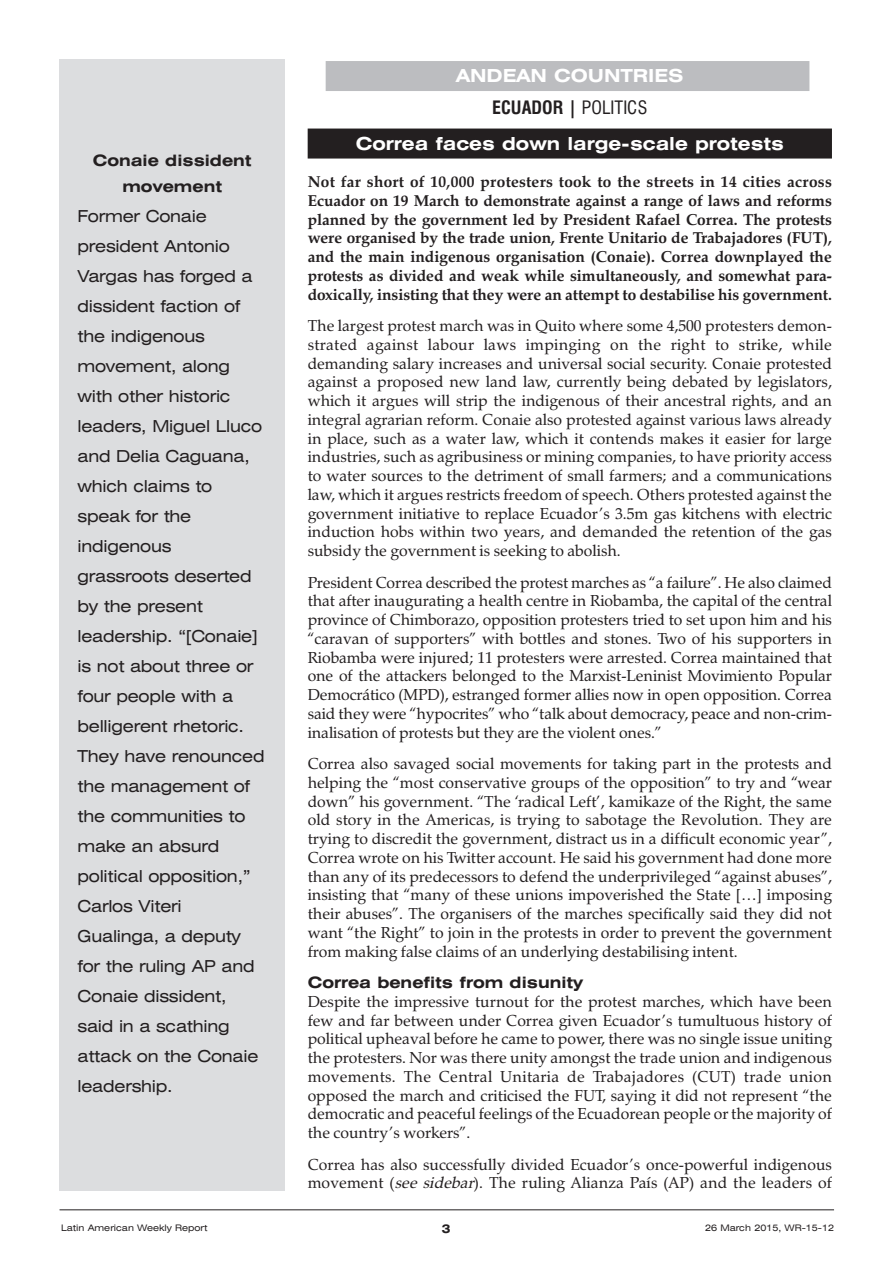
<style>
.page{position:relative;width:893px;height:1263px;background:#fff}
.page>*{position:absolute;margin:0;border:0;box-sizing:border-box;transform-origin:0 0}
.t1{font:700 expanded 18px/32.2px "Swiss 721 BT";color:#fff;text-align:center}
.t2{font:expanded 16.5px/30px "Swiss 721 BT";letter-spacing:-.015em;color:#231f20}
.t3{font:15.75px/18.8px "Zapf Calligraphic 801 BT";color:#231f20;text-align:justify}
.t4{font:700 15.75px/18.8px "Zapf Calligraphic 801 BT";letter-spacing:-.005em;color:#231f20;text-align:justify}
.t5{font:700 expanded 15.75px/25.5px "Swiss 721 BT";color:#231f20;text-align:center}
.t6{font:700 expanded 12px "Swiss 721 BT";color:#231f20}
.t7{font:expanded 9px "Swiss 721 BT";color:#231f20}
.s1{font-stretch:condensed;color:#231f20}
.s2{font-weight:400;font-stretch:condensed;color:#231f20}
.s3{font-style:italic}
</style>
<div class="page">
<div style="left:326px;top:61px;width:483px;height:30px;background:#bcbdc0"></div>
<div style="left:308px;top:129px;width:524px;height:30px;background:#231f20"></div>
<div style="left:60px;top:60px;width:225px;height:1131px;background:#dcdddf"></div>
<hr style="left:60px;top:1209px;width:774px;height:1px;background:#231f20">
<p class="t5" style="left:93px;top:148px;width:160px">Conaie dissident movement</p>
<p class="t2" style="left:78px;top:201px;width:189px">Former Conaie president Antonio<br>Vargas has forged a dissident faction of the indigenous movement, along with other historic leaders, Miguel Lluco and Delia Caguana, which claims to speak for the indigenous grassroots deserted by the present leadership. “[Conaie] is not about three or four people with a belligerent rhetoric.<br>They have renounced the management of the communities to make an absurd political opposition,”<br>Carlos Viteri<br>Gualinga, a deputy for the ruling AP and<br>Conaie dissident, said in a scathing attack on the Conaie leadership.</p>
<p class="t1" style="left:456px;top:60px;width:229px">ANDEAN COUNTRIES<br><span class="s1">ECUADOR |</span> <span class="s2">POLITICS</span></p>
<p class="t1" style="left:356px;top:127px;width:430px">Correa faces down large-scale protests</p>
<p class="t4" style="left:308px;top:172px;width:526px">Not far short of 10,000 protesters took to the streets in 14 cities across Ecuador on 19 March to demonstrate against a range of laws and reforms planned by the government led by President Rafael Correa. The protests were organised by the trade union, Frente Unitario de Trabajadores (FUT), and the main indigenous organisation (Conaie). Correa downplayed the protests as divided and weak while simultaneously, and somewhat para&shy;doxically, insisting that they were an attempt to destabilise his government.</p>
<p class="t3" style="left:308px;top:316px;width:526px">The largest protest march was in Quito where some 4,500 protesters demon&shy;strated against labour laws impinging on the right to strike, while demanding salary increases and universal social security. Conaie protested against a proposed new land law, currently being debated by legislators, which it argues will strip the indigenous of their ancestral rights, and an integral agrarian reform. Conaie also protested against various laws already in place, such as a water law, which it contends makes it easier for large industries, such as agribusiness or mining companies, to have priority access to water sources to the detriment of small farmers; and a communications law, which it argues restricts freedom of speech. Others protested against the government initiative to replace Ecuador’s 3.5m gas kitchens with electric induction hobs within two years, and demanded the retention of the gas subsidy the government is seeking to abolish.</p>
<p class="t3" style="left:308px;top:573px;width:526px">President Correa described the protest marches as “a failure”. He also claimed that after inaugurating a health centre in Riobamba, the capital of the central province of Chimborazo, opposition protesters tried to set upon him and his “caravan of supporters” with bottles and stones. Two of his supporters in Riobamba were injured; 11 protesters were arrested. Correa maintained that one of the attackers belonged to the Marxist-Leninist Movimiento Popular Democrático (MPD), estranged former allies now in open opposition. Correa said they were “hypocrites” who “talk about democracy, peace and non-crim&shy;inalisation of protests but they are the violent ones.”</p>
<p class="t3" style="left:308px;top:754px;width:526px">Correa also savaged social movements for taking part in the protests and helping the “most conservative groups of the opposition” to try and “wear down” his government. “The ‘radical Left’, kamikaze of the Right, the same old story in the Americas, is trying to sabotage the Revolution. They are trying to discredit the government, distract us in a difficult economic year”, Correa wrote on his Twitter account. He said his government had done more than any of its predecessors to defend the underprivileged “against abuses”, insisting that “many of these unions impoverished the State […] imposing their abuses”. The organisers of the marches specifically said they did not want “the Right” to join in the protests in order to prevent the government from making false claims of an underlying destabilising intent.</p>
<p class="t5" style="left:308px;top:970px;width:277px">Correa benefits from disunity</p>
<p class="t3" style="left:308px;top:992px;width:526px">Despite the impressive turnout for the protest marches, which have been few and far between under Correa given Ecuador’s tumultuous history of political upheaval before he came to power, there was no single issue uniting the protesters. Nor was there unity amongst the trade union and indigenous movements. The Central Unitaria de Trabajadores (CUT) trade union opposed the march and criticised the FUT, saying it did not represent “the democratic and peaceful feelings of the Ecuadorean people or the majority of the country’s workers”.</p>
<p class="t3" style="left:308px;top:1155px;width:526px">Correa has also successfully divided Ecuador’s once-powerful indigenous movement (<span class="s3">seesidebar</span>). The ruling Alianza País (AP) and the leaders of</p>
<p class="t7" style="left:61px;top:1223px;width:148px">Latin American Weekly Report</p>
<p class="t6" style="left:442px;top:1221px;width:10px">3</p>
<p class="t7" style="left:705px;top:1223px;width:131px">26 March 2015, WR-15-12</p>
</div>
